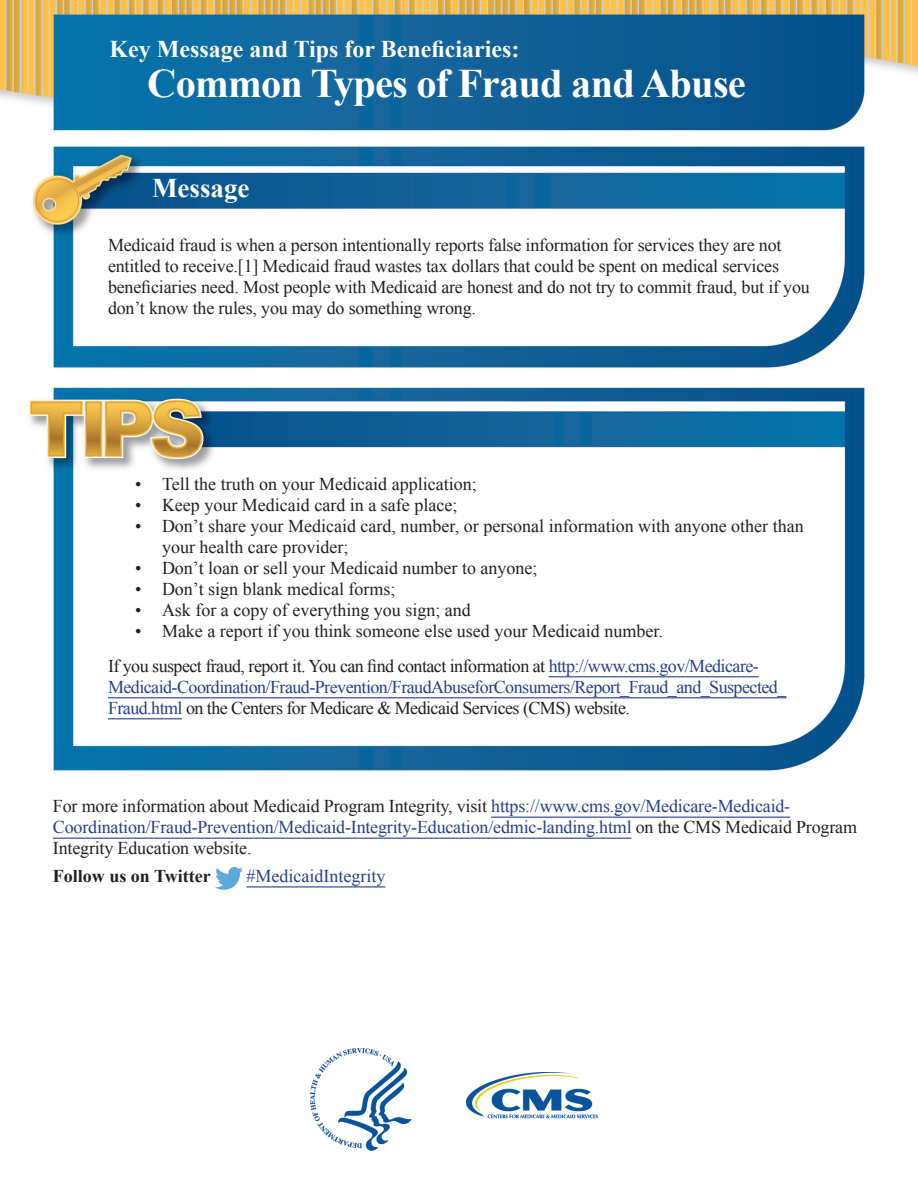
<style>
.page{position:relative;width:918px;height:1188px;background:#fff}
.page>*{position:absolute;margin:0;border:0;box-sizing:border-box;transform-origin:0 0}
.t1{font:700 40.5px "Times New Roman";letter-spacing:-.02em;color:#fff}
.t2{font:700 27px "Times New Roman";color:#fff}
.t3{font:700 24px "Times New Roman";color:#fff}
.t4{font:18px/21px "Times New Roman";color:#231f20}
.t5{font:18px/21px "Times New Roman";letter-spacing:-.03em;color:#253f8e}
.t6{font:18px/21px "Times New Roman";letter-spacing:-.01em;color:#253f8e}
.t7{font:700 18px "Times New Roman";color:#231f20}
.s1{color:#231f20}
</style>
<div class="page">
<img style="left:0;top:0;width:918px;height:1120px">
<hr style="left:549px;top:676px;width:210px;height:1px;background:#253f8e">
<hr style="left:108px;top:697px;width:678px;height:1px;background:#253f8e">
<hr style="left:108px;top:718px;width:74px;height:1px;background:#253f8e">
<hr style="left:491px;top:817px;width:299px;height:1px;background:#253f8e">
<hr style="left:53px;top:838px;width:578px;height:1px;background:#253f8e">
<hr style="left:246px;top:886px;width:139px;height:1px;background:#253f8e">
<img style="left:216px;top:867px;width:26px;height:22px">
<img style="left:310px;top:1049px;width:101px;height:102px">
<img style="left:467px;top:1073px;width:130px;height:47px">
<h1 class="t3" style="left:110px;top:32px;width:412px">Key Message and Tips for Beneficiaries:</h1>
<h1 class="t1" style="left:147px;top:55px;width:600px">Common Types of Fraud and Abuse</h1>
<h2 class="t2" style="left:152px;top:169px;width:99px">Message</h2>
<p class="t4" style="left:108px;top:234px;width:703px">Medicaid fraud is when a person intentionally reports false information for services they are not entitled to receive.[1] Medicaid fraud wastes tax dollars that could be spent on medical services beneficiaries need. Most people with Medicaid are honest and do not try to commit fraud, but if you don’t know the rules, you may do something wrong.</p>
<p class="t4" style="left:135px;top:473px;width:343px">• Tell the truth on your Medicaid application;</p>
<p class="t4" style="left:135px;top:494px;width:324px">• Keep your Medicaid card in a safe place;</p>
<p class="t4" style="left:162px;top:515px;width:643px;text-indent:-27px">• Don’t share your Medicaid card, number, or personal information with anyone other than your health care provider;</p>
<p class="t4" style="left:135px;top:557px;width:404px">• Don’t loan or sell your Medicaid number to anyone;</p>
<p class="t4" style="left:135px;top:578px;width:262px">• Don’t sign blank medical forms;</p>
<p class="t4" style="left:135px;top:599px;width:337px">• Ask for a copy of everything you sign; and</p>
<p class="t4" style="left:135px;top:620px;width:529px">• Make a report if you think someone else used your Medicaid number.</p>
<p class="t5" style="left:108px;top:655px;width:680px"><span class="s1">If you suspect fraud, report it. You can find contact information at</span> http://www.cms.gov/Medicare-<br>Medicaid-Coordination/Fraud-Prevention/FraudAbuseforConsumers/Report_Fraud_and_Suspected_<br>Fraud.html <span class="s1">on the Centers for Medicare &amp; Medicaid Services (CMS) website.</span></p>
<p class="t6" style="left:53px;top:795px;width:806px"><span class="s1">For more information about Medicaid Program Integrity, visit</span> https://www.cms.gov/Medicare-Medicaid-<br>Coordination/Fraud-Prevention/Medicaid-Integrity-Education/edmic-landing.html <span class="s1">on the CMS Medicaid Program<br>Integrity Education website.</span></p>
<p class="t7" style="left:53px;top:863px;width:159px">Follow us on Twitter</p>
<p class="t6" style="left:246px;top:865px;width:140px">#MedicaidIntegrity</p>
</div>
